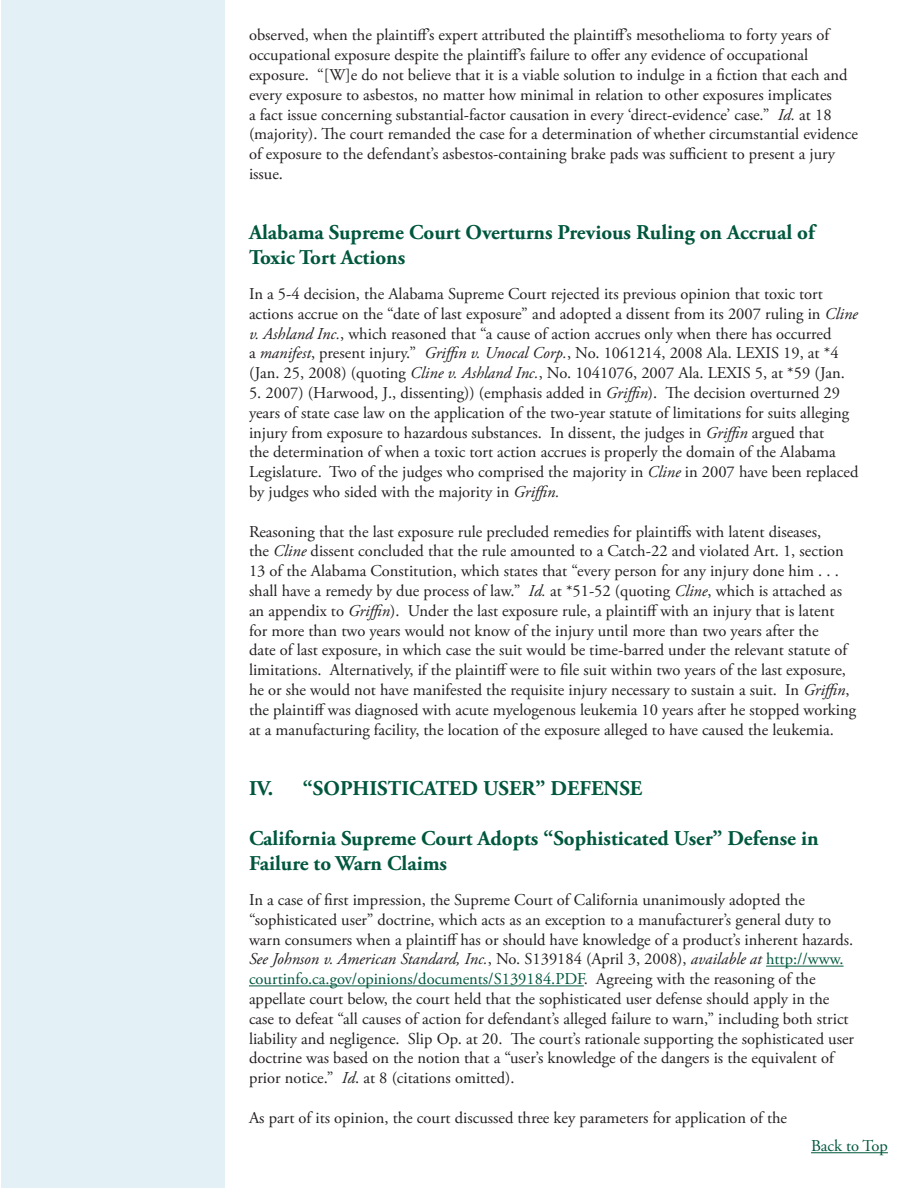
<style>
.page{position:relative;width:918px;height:1188px;background:#fff}
.page>*{position:absolute;margin:0;border:0;box-sizing:border-box;transform-origin:0 0}
.Article_Text{font:700 21px/25.2px "Adobe Garamond Pro";color:#00573d}
.Article_Text-2{font:16.5px/19.8px "Adobe Garamond Pro";color:#231f20}
.Article_Text-3{font:16.5px "Adobe Garamond Pro";color:#00573d}
.s1{font-style:italic}
.s2{color:#00573d}
</style>
<div class="page">
<div style="left:1px;top:0;width:224px;height:1187px;background:#e3f1f7"></div>
<hr style="left:766px;top:966px;width:78px;height:1px;background:#00573d">
<hr style="left:249px;top:985px;width:335px;height:1px;background:#00573d">
<hr style="left:811px;top:1152px;width:77px;height:1px;background:#00573d">
<p class="Article_Text-2" style="left:249px;top:26px;width:611px">observed, when the plaintiff’s expert attributed the plaintiff’s mesothelioma to forty years of occupational exposure despite the plaintiff’s failure to offer any evidence of occupational exposure. “[W]e do not believe that it is a viable solution to indulge in a fiction that each and every exposure to asbestos, no matter how minimal in relation to other exposures implicates<br>a fact issue concerning substantial-factor causation in every ‘direct-evidence’ case.” <span class="s1">Id.</span> at 18 (majority). The court remanded the case for a determination of whether circumstantial evidence of exposure to the defendant’s asbestos-containing brake pads was sufficient to present a jury issue.</p>
<p class="Article_Text" style="left:249px;top:220px;width:567px">Alabama Supreme Court Overturns Previous Ruling on Accrual of<br>Toxic Tort Actions</p>
<p class="Article_Text-2" style="left:249px;top:285px;width:611px">In a 5-4 decision, the Alabama Supreme Court rejected its previous opinion that toxic tort actions accrue on the “date of last exposure” and adopted a dissent from its 2007 ruling in <span class="s1">Cline v. Ashland Inc.</span>, which reasoned that “a cause of action accrues only when there has occurred<br>a <span class="s1">manifest</span>, present injury.” <span class="s1">Griffin v. Unocal Corp.</span>, No. 1061214, 2008 Ala. LEXIS 19, at *4 (Jan. 25, 2008) (quoting <span class="s1">Cline v. Ashland Inc.</span>, No. 1041076, 2007 Ala. LEXIS 5, at *59 (Jan.</p>
<p class="Article_Text-2" style="left:249px;top:384px;width:611px">5. 2007) (Harwood, J., dissenting)) (emphasis added in <span class="s1">Griffin</span>). The decision overturned 29 years of state case law on the application of the two-year statute of limitations for suits alleging injury from exposure to hazardous substances. In dissent, the judges in <span class="s1">Griffin</span> argued that<br>the determination of when a toxic tort action accrues is properly the domain of the Alabama Legislature. Two of the judges who comprised the majority in <span class="s1">Cline</span> in 2007 have been replaced by judges who sided with the majority in <span class="s1">Griffin.</span></p>
<p class="Article_Text-2" style="left:249px;top:522px;width:609px">Reasoning that the last exposure rule precluded remedies for plaintiffs with latent diseases,<br>the <span class="s1">Cline</span> dissent concluded that the rule amounted to a Catch-22 and violated Art. 1, section 13 of the Alabama Constitution, which states that “every person for any injury done him . . . shall have a remedy by due process of law.” <span class="s1">Id.</span> at *51-52 (quoting <span class="s1">Cline</span>, which is attached as an appendix to <span class="s1">Griffin</span>). Under the last exposure rule, a plaintiff with an injury that is latent for more than two years would not know of the injury until more than two years after the<br>date of last exposure, in which case the suit would be time-barred under the relevant statute of limitations. Alternatively, if the plaintiff were to file suit within two years of the last exposure, he or she would not have manifested the requisite injury necessary to sustain a suit. In <span class="s1">Griffin</span>, the plaintiff was diagnosed with acute myelogenous leukemia 10 years after he stopped working at a manufacturing facility, the location of the exposure alleged to have caused the leukemia.</p>
<p class="Article_Text" style="left:249px;top:776px;width:395px">IV. “SOPHISTICATED USER” DEFENSE</p>
<p class="Article_Text" style="left:249px;top:826px;width:571px">California Supreme Court Adopts “Sophisticated User” Defense in<br>Failure to Warn Claims</p>
<p class="Article_Text-2" style="left:249px;top:891px;width:607px">In a case of first impression, the Supreme Court of California unanimously adopted the “sophisticated user” doctrine, which acts as an exception to a manufacturer’s general duty to warn consumers when a plaintiff has or should have knowledge of a product’s inherent hazards.<br><span class="s1">See Johnson v. American Standard, Inc.</span>, No. S139184 (April 3, 2008), <span class="s1">available at</span> <span class="s2">http://www. courtinfo.ca.gov/opinions/documents/S139184.PDF</span>. Agreeing with the reasoning of the appellate court below, the court held that the sophisticated user defense should apply in the case to defeat “all causes of action for defendant’s alleged failure to warn,” including both strict liability and negligence. Slip Op. at 20. The court’s rationale supporting the sophisticated user doctrine was based on the notion that a “user’s knowledge of the dangers is the equivalent of prior notice.” <span class="s1">Id</span>. at 8 (citations omitted).</p>
<p class="Article_Text-2" style="left:249px;top:1108px;width:540px">As part of its opinion, the court discussed three key parameters for application of the</p>
<p class="Article_Text-3" style="left:811px;top:1136px;width:78px">Back to Top</p>
</div>
